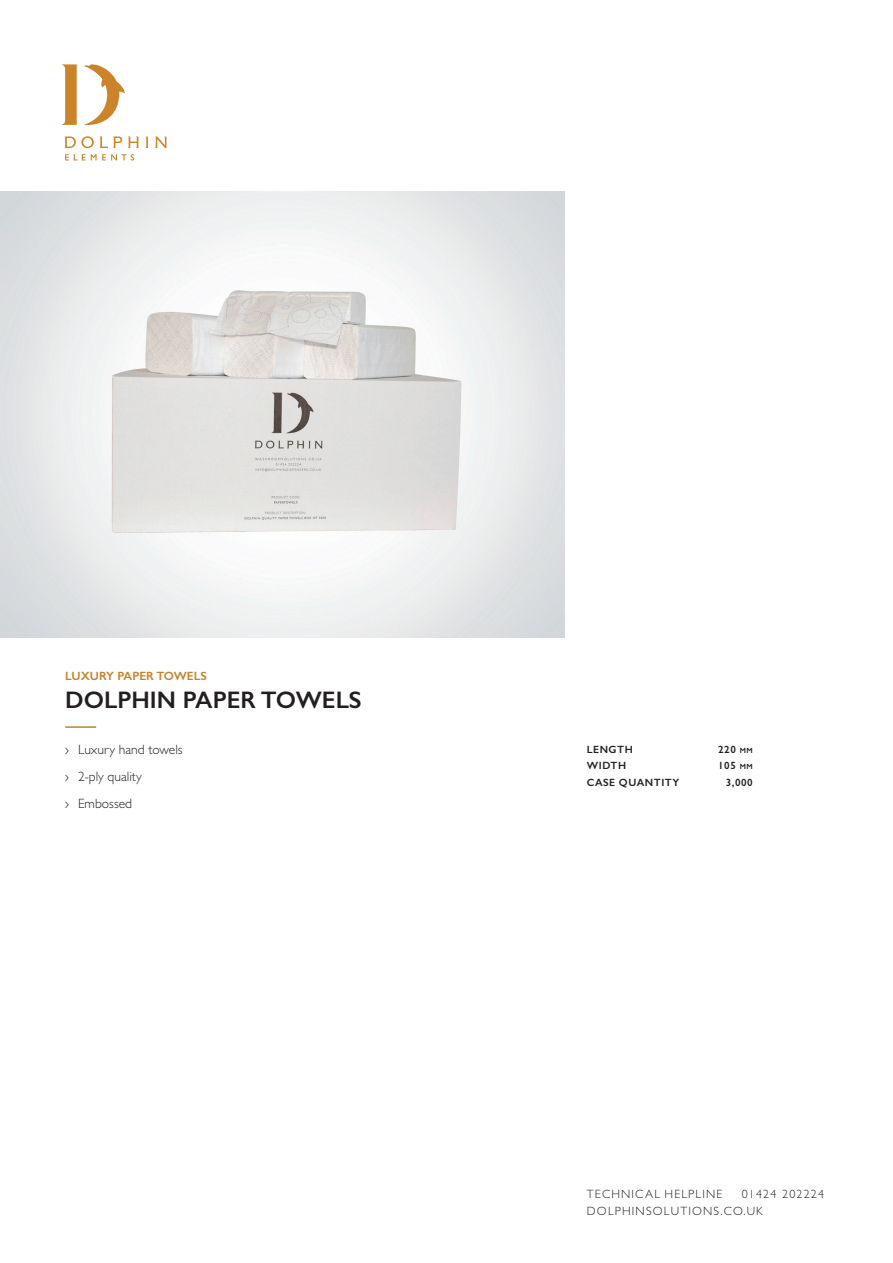
<style>
.page{position:relative;width:893px;height:1263px;background:#fff}
.page>*{position:absolute;margin:0;border:0;box-sizing:border-box;transform-origin:0 0}
.t1{font:600 24px "Gill Sans";color:#231f20}
.t2{font:300 13.5px/27px "Gill Sans";color:#231f20}
.t3{font:300 12px/16.5px "Gill Sans";letter-spacing:.1em;color:#231f20}
.t4{font:600 12px "Gill Sans";color:#c68129}
.t5{font:600 10.5px "Gill Sans";letter-spacing:.05em;color:#231f20}
.s1{font-size:7.5px}
</style>
<div class="page">
<img style="left:0;top:191px;width:564px;height:447px">
<svg style="left:65px;top:154px;width:69px;height:7px"></svg>
<svg style="left:62px;top:64px;width:63px;height:61px"></svg>
<svg style="left:64px;top:136px;width:30px;height:12px"></svg>
<svg style="left:100px;top:137px;width:22px;height:11px"></svg>
<svg style="left:128px;top:137px;width:10px;height:11px"></svg>
<svg style="left:145px;top:137px;width:3px;height:11px"></svg>
<svg style="left:155px;top:137px;width:11px;height:11px"></svg>
<hr style="left:65px;top:726px;width:31px;height:2px;background:#c68129">
<p class="t4" style="left:65px;top:668px;width:143px">LUXURY PAPER TOWELS</p>
<h1 class="t1" style="left:65px;top:686px;width:298px">DOLPHIN PAPER TOWELS</h1>
<p class="t2" style="left:65px;top:738px;width:119px">› Luxury hand towels › 2-ply quality<br>› Embossed</p>
<p class="t5" style="left:587px;top:743px;width:47px">LENGTH</p>
<p class="t5" style="left:718px;top:743px;width:36px">220 <span class="s1">MM</span></p>
<p class="t5" style="left:587px;top:760px;width:41px">WIDTH</p>
<p class="t5" style="left:718px;top:760px;width:36px">105 <span class="s1">MM</span></p>
<p class="t5" style="left:587px;top:776px;width:94px">CASE QUANTITY</p>
<p class="t5" style="left:726px;top:776px;width:28px">3,000</p>
<p class="t3" style="left:587px;top:1187px;width:137px">TECHNICAL HELPLINE</p>
<p class="t3" style="left:587px;top:1187px;width:239px;text-indent:155px">01424 202224<br>DOLPHINSOLUTIONS.CO.UK</p>
</div>
